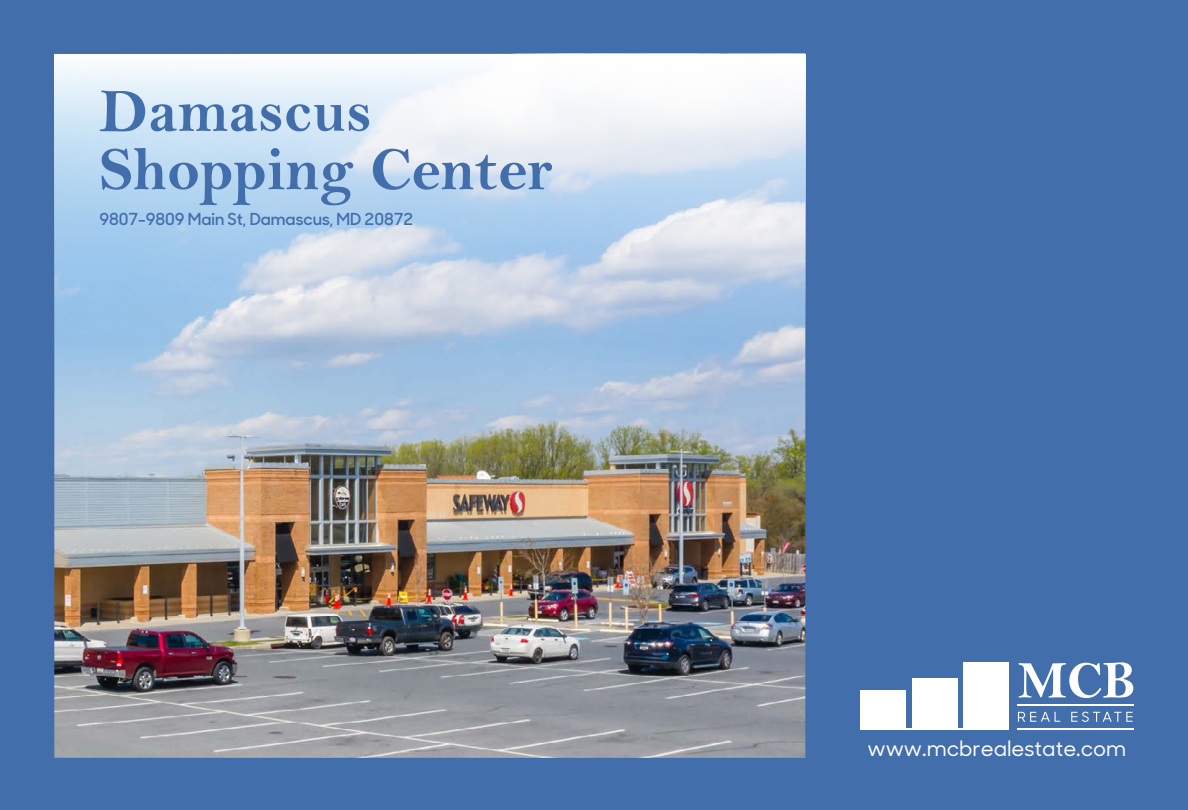
<style>
.page{position:relative;width:1188px;height:810px;background:#436eac}
.page>*{position:absolute;margin:0;border:0;box-sizing:border-box;transform-origin:0 0}
.t1{font:61.65px/58.2px "Bell MT Bold";color:#436eac}
.t2{font:500 21.15px "Sharp Sans Disp No 1";color:#fff}
.t3{font:600 16.5px "Sharp Sans Disp No 1";color:#436eac}
</style>
<div class="page">
<img style="left:56px;top:343px;width:748px;height:414px">
<div style="left:49px;top:48px;width:762px;height:716px;border:6px solid #436eac"></div>
<svg style="left:54px;top:54px;width:752px;height:289px;background:#cbddef"></svg>
<div style="left:912px;top:678px;width:45px;height:51px;background:#fff"></div>
<div style="left:860px;top:690px;width:45px;height:39px;background:#fff"></div>
<div style="left:964px;top:662px;width:45px;height:67px;background:#fff"></div>
<hr style="left:860px;top:728px;width:149px;height:2px;background:#fff">
<svg style="left:1019px;top:662px;width:114px;height:36px"></svg>
<svg style="left:1018px;top:712px;width:42px;height:10px"></svg>
<svg style="left:1071px;top:712px;width:62px;height:10px"></svg>
<hr style="left:1017px;top:704px;width:116px;height:1px;background:#fff">
<hr style="left:1017px;top:728px;width:116px;height:1px;background:#fff">
<h1 class="t1" style="left:99px;top:82px;width:454px">Damascus<br>Shopping Center</h1>
<p class="t3" style="left:99px;top:206px;width:315px">9807-9809 Main St, Damascus, MD 20872</p>
<p class="t2" style="left:867px;top:733px;width:260px">www.mcbrealestate.com</p>
</div>
